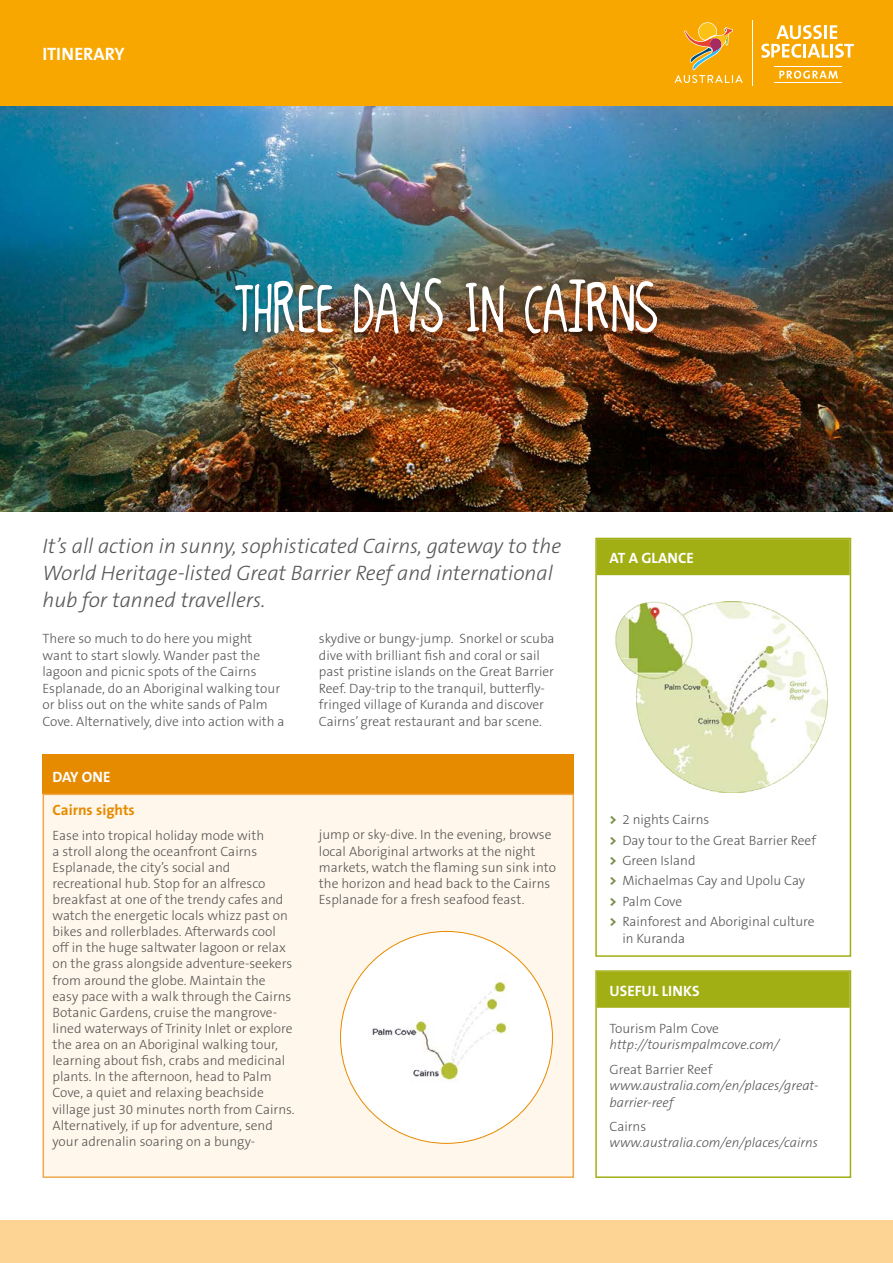
<style>
.page{position:relative;width:893px;height:1263px;background:#fff}
.page>*{position:absolute;margin:0;border:0;box-sizing:border-box;transform-origin:0 0}
.t1{font:66px "T Aheadline";color:#fff}
.t2{font:italic 300 21px/27px "The Sans B3";color:#575756}
.t3{font:700 18px "The Sans B7";color:#fff}
.t4{font:700 15px "The Sans B7";color:#fff}
.t5{font:700 15px "The Sans B7";color:#e68b00}
.t6{font:300 13.5px/16px "The Sans B3";color:#575756}
.t7{font:italic 300 13.5px/16.2px "The Sans B3";color:#575756}
.s1{font-family:"The Sans B8";font-weight:800;color:#798e4a}
</style>
<div class="page">
<div style="left:0;top:0;width:893px;height:106px;background:#f7a700"></div>
<div style="left:0;top:1220px;width:893px;height:43px;background:#fdd493"></div>
<svg style="left:674px;top:22px;width:69px;height:61px"></svg>
<hr style="left:752px;top:20px;width:1px;height:66px;background:#fff">
<svg style="left:761px;top:25px;width:93px;height:33px"></svg>
<svg style="left:779px;top:71px;width:59px;height:8px"></svg>
<hr style="left:774px;top:66px;width:68px;height:1px;background:#fff">
<hr style="left:774px;top:82px;width:68px;height:1px;background:#fff">
<img style="left:0;top:106px;width:893px;height:405px">
<div style="left:597px;top:539px;width:253px;height:36px;background:#a1af14"></div>
<img style="left:615px;top:601px;width:213px;height:192px">
<div style="left:595px;top:538px;width:256px;height:419px;border:2px solid #a1af14"></div>
<div style="left:231px;top:278px;width:430px;height:64px;background:#000;opacity:.3"></div>
<div style="left:597px;top:972px;width:253px;height:36px;background:#a1af14"></div>
<div style="left:595px;top:970px;width:256px;height:208px;border:2px solid #a1af14"></div>
<div style="left:43px;top:754px;width:531px;height:40px;background:#e68b00"></div>
<div style="left:43px;top:794px;width:530px;height:383px;background:#fff7eb"></div>
<div style="left:43px;top:794px;width:531px;height:384px;border:2px solid #eea84c"></div>
<img style="left:340px;top:938px;width:212px;height:205px">
<h3 class="t3" style="left:43px;top:44px;width:84px">ITINERARY</h3>
<h1 class="t1" style="left:234px;top:272px;width:426px">THREE DAYS IN CAIRNS</h1>
<h2 class="t2" style="left:43px;top:533px;width:520px">It’s all action in sunny, sophisticated Cairns, gateway to the<br>World Heritage-listed Great Barrier Reef and international hub for tanned travellers.</h2>
<p class="t6" style="left:43px;top:631px;width:244px;line-height:16.5px">There so much to do here you might want to start slowly. Wander past the lagoon and picnic spots of the Cairns Esplanade, do an Aboriginal walking tour or bliss out on the white sands of Palm Cove. Alternatively, dive into action with a</p>
<p class="t6" style="left:319px;top:631px;width:237px;line-height:16.5px">skydive or bungy-jump. Snorkel or scuba dive with brilliant fish and coral or sail past pristine islands on the Great Barrier Reef. Day-trip to the tranquil, butterfly&shy;fringed village of Kuranda and discover Cairns’ great restaurant and bar scene.</p>
<p class="t4" style="left:53px;top:769px;width:60px">DAY ONE</p>
<p class="t5" style="left:53px;top:802px;width:84px">Cairns sights</p>
<p class="t6" style="left:53px;top:827px;width:244px">Ease into tropical holiday mode with<br>a stroll along the oceanfront Cairns Esplanade, the city’s social and recreational hub. Stop for an alfresco breakfast at one of the trendy cafes and watch the energetic locals whizz past on bikes and rollerblades. Afterwards cool off in the huge saltwater lagoon or relax on the grass alongside adventure-seekers from around the globe. Maintain the easy pace with a walk through the Cairns Botanic Gardens, cruise the mangrove&shy;lined waterways of Trinity Inlet or explore the area on an Aboriginal walking tour, learning about fish, crabs and medicinal plants. In the afternoon, head to Palm Cove, a quiet and relaxing beachside village just 30 minutes north from Cairns.<br>Alternatively, if up for adventure, send your adrenalin soaring on a bungy-</p>
<p class="t6" style="left:319px;top:827px;width:239px">jump or sky-dive. In the evening, browse local Aboriginal artworks at the night markets, watch the flaming sun sink into the horizon and head back to the Cairns Esplanade for a fresh seafood feast.</p>
<p class="t4" style="left:610px;top:550px;width:86px">AT A GLANCE</p>
<p class="t6" style="left:610px;top:810px;width:208px;line-height:20.4px"><span class="s1">&gt;</span> 2 nights Cairns<br><span class="s1">&gt;</span> Day tour to the Great Barrier Reef <span class="s1">&gt;</span> Green Island<br><span class="s1">&gt;</span> Michaelmas Cay and Upolu Cay<br><span class="s1">&gt;</span> Palm Cove<br><span class="s1">&gt;</span> Rainforest and Aboriginal culture</p>
<p class="t6" style="left:622px;top:930px;width:64px">in Kuranda</p>
<p class="t4" style="left:610px;top:983px;width:91px">USEFUL LINKS</p>
<p class="t6" style="left:610px;top:1021px;width:111px">Tourism Palm Cove</p>
<p class="t7" style="left:610px;top:1037px;width:171px">http://tourismpalmcove.com/</p>
<p class="t6" style="left:610px;top:1062px;width:104px">Great Barrier Reef</p>
<p class="t7" style="left:610px;top:1078px;width:210px">www.australia.com/en/places/great&shy;barrier-reef</p>
<p class="t6" style="left:610px;top:1119px;width:38px">Cairns</p>
<p class="t7" style="left:610px;top:1135px;width:210px">www.australia.com/en/places/cairns</p>
</div>
